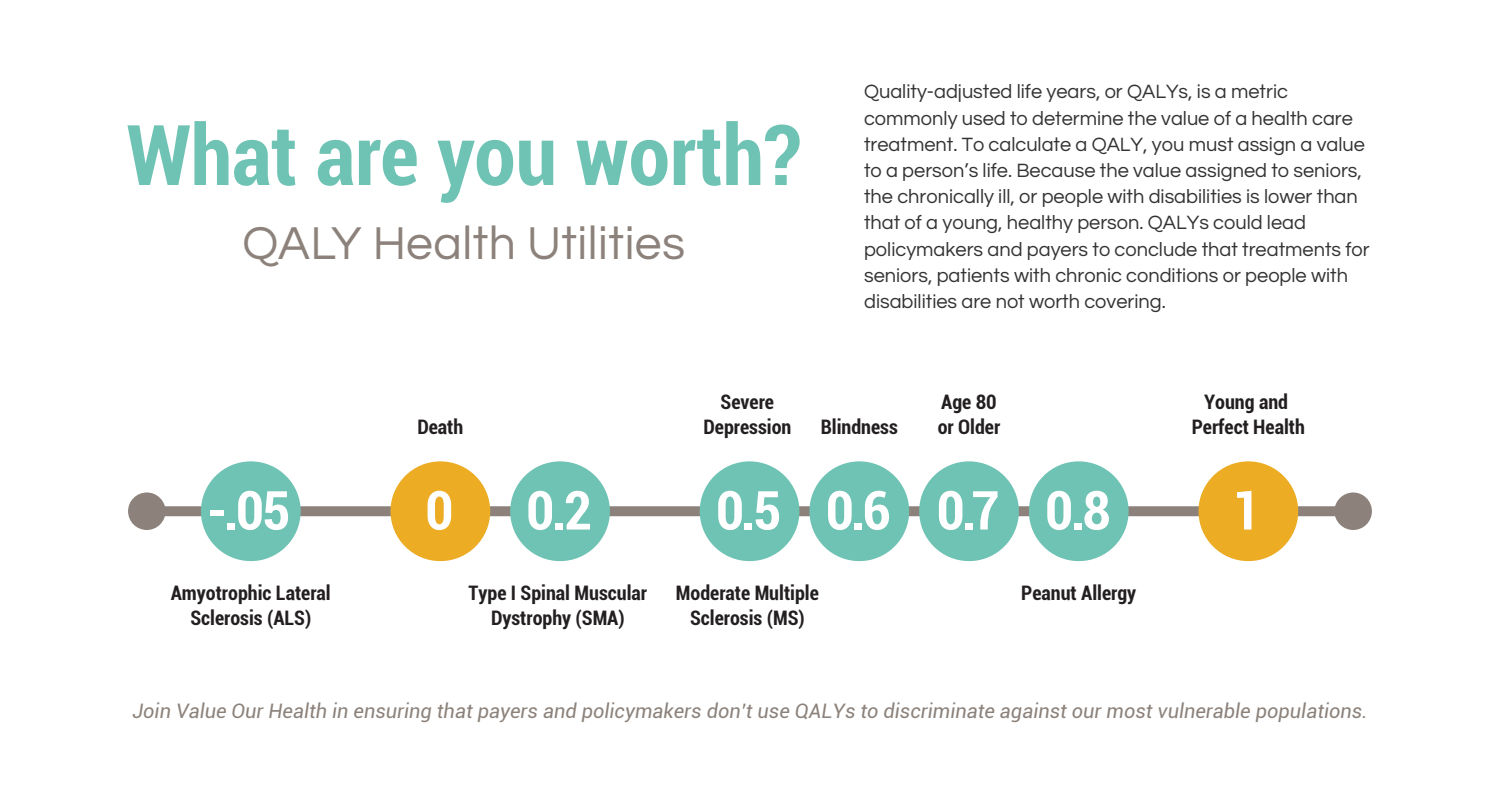
<style>
.page{position:relative;width:1500px;height:785px;background:#fff}
.page>*{position:absolute;margin:0;border:0;box-sizing:border-box;transform-origin:0 0}
.t1{font:700 condensed 83.88px "Roboto";color:#6fc3b4}
.t2{font:700 condensed 53.75px "Roboto";color:#fff}
.t3{font:47.88px "Questrial";letter-spacing:.01em;color:#8c827b}
.t4{font:20px/26.2px "Questrial";color:#333}
.t5{font:700 condensed 20px/25px "Roboto";color:#231f20;text-align:center}
.t6{font:italic 20px "Roboto";color:#8c827b}
</style>
<div class="page">
<div style="left:146px;top:506px;width:1208px;height:10px;background:#8c827b"></div>
<div style="left:128px;top:492px;width:38px;height:38px;background:#8c827b;border-radius:50%"></div>
<div style="left:1334px;top:492px;width:38px;height:38px;background:#8c827b;border-radius:50%"></div>
<div style="left:1198px;top:461px;width:100px;height:100px;background:#ecad25;border-radius:50%"></div>
<div style="left:201px;top:461px;width:100px;height:100px;background:#6fc3b4;border-radius:50%"></div>
<div style="left:390px;top:461px;width:100px;height:100px;background:#ecad25;border-radius:50%"></div>
<div style="left:510px;top:461px;width:100px;height:100px;background:#6fc3b4;border-radius:50%"></div>
<div style="left:700px;top:461px;width:99px;height:100px;background:#6fc3b4;border-radius:50%"></div>
<div style="left:809px;top:461px;width:100px;height:100px;background:#6fc3b4;border-radius:50%"></div>
<div style="left:919px;top:461px;width:100px;height:100px;background:#6fc3b4;border-radius:50%"></div>
<div style="left:1029px;top:461px;width:100px;height:100px;background:#6fc3b4;border-radius:50%"></div>
<h1 class="t1" style="left:127px;top:96px;width:676px">What are you worth?</h1>
<h3 class="t3" style="left:242px;top:220px;width:444px">QALY Health Utilities</h3>
<p class="t4" style="left:864px;top:79px;width:507px">Quality-adjusted life years, or QALYs, is a metric commonly used to determine the value of a health care treatment. To calculate a QALY, you must assign a value to a person’s life. Because the value assigned to seniors, the chronically ill, or people with disabilities is lower than that of a young, healthy person. QALYs could lead policymakers and payers to conclude that treatments for seniors, patients with chronic conditions or people with disabilities are not worth covering.</p>
<p class="t5" style="left:417px;top:414px;width:48px">Death</p>
<p class="t5" style="left:703px;top:389px;width:89px">Severe<br>Depression</p>
<p class="t5" style="left:938px;top:389px;width:64px;text-align:left">Age 80 or Older</p>
<p class="t5" style="left:1204px;top:389px;width:85px">Young and</p>
<p class="t5" style="left:821px;top:414px;width:79px">Blindness</p>
<p class="t5" style="left:1192px;top:414px;width:115px">Perfect Health</p>
<h2 class="t2" style="left:207px;top:473px;width:85px">-.05</h2>
<h2 class="t2" style="left:425px;top:473px;width:30px">0</h2>
<h2 class="t2" style="left:526px;top:473px;width:67px">0.2</h2>
<h2 class="t2" style="left:716px;top:473px;width:396px">0.5 0.6 0.7 0.8</h2>
<h2 class="t2" style="left:1232px;top:473px;width:30px">1</h2>
<p class="t5" style="left:171px;top:580px;width:161px">Amyotrophic Lateral<br>Sclerosis (ALS)</p>
<p class="t5" style="left:469px;top:580px;width:180px">Type I Spinal Muscular<br>Dystrophy (SMA)</p>
<p class="t5" style="left:676px;top:580px;width:145px">Moderate Multiple<br>Sclerosis (MS)</p>
<p class="t5" style="left:1021px;top:580px;width:117px">Peanut Allergy</p>
<p class="t6" style="left:132px;top:697px;width:1237px">Join Value Our Health in ensuring that payers and policymakers don’t use QALYs to discriminate against our most vulnerable populations.</p>
</div>
